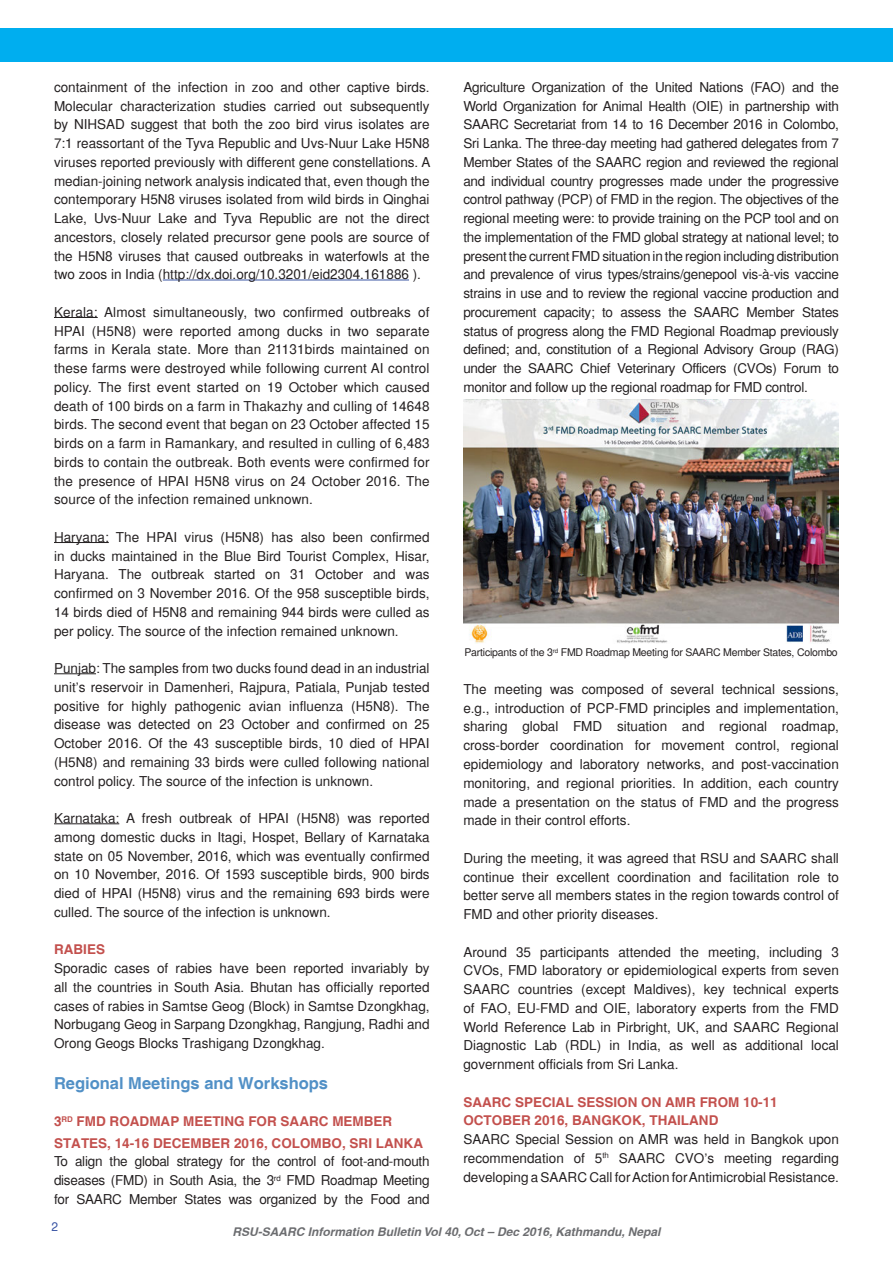
<style>
.page{position:relative;width:893px;height:1263px;background:#fff}
.page>*{position:absolute;margin:0;border:0;box-sizing:border-box;transform-origin:0 0}
.t1{font:700 16.5px "Helvetica";color:#5190c6}
.t2{font:13.5px/18.8px "Helvetica";color:#231f20;text-align:justify}
.t3{font:700 13.5px/21.6px "Helvetica";color:#c3504d}
.t4{font:italic 700 12px "Helvetica";color:#6c6d70}
.t5{font:12px "Helvetica";color:#3853a3}
.t6{font:10.5px "Helvetica";letter-spacing:-.02em;color:#231f20}
</style>
<div class="page">
<div style="left:0;top:28px;width:893px;height:33px;background:#00aeef"></div>
<hr style="left:163px;top:280px;width:246px;height:1px;background:#3853a3">
<hr style="left:54px;top:317px;width:44px;height:1px;background:#231f20">
<hr style="left:54px;top:542px;width:55px;height:1px;background:#231f20">
<hr style="left:54px;top:673px;width:42px;height:1px;background:#231f20">
<hr style="left:54px;top:823px;width:65px;height:1px;background:#231f20">
<img style="left:463px;top:399px;width:376px;height:244px">
<p class="t2" style="left:54px;top:78px;width:378px">containment of the infection in zoo and other captive birds.<br>Molecular characterization studies carried out subsequently by NIHSAD suggest that both the zoo bird virus isolates are 7:1 reassortant of the Tyva Republic and Uvs-Nuur Lake H5N8 viruses reported previously with different gene constellations. A median-joining network analysis indicated that, even though the contemporary H5N8 viruses isolated from wild birds in Qinghai Lake, Uvs-Nuur Lake and Tyva Republic are not the direct ancestors, closely related precursor gene pools are source of the H5N8 viruses that caused outbreaks in waterfowls at the two zoos in India (http://dx.doi.org/10.3201/eid2304.161886 ).</p>
<p class="t2" style="left:54px;top:303px;width:377px">Kerala: Almost simultaneously, two confirmed outbreaks of HPAI (H5N8) were reported among ducks in two separate farms in Kerala state. More than 21131birds maintained on these farms were destroyed while following current AI control policy. The first event started on 19 October which caused death of 100 birds on a farm in Thakazhy and culling of 14648 birds. The second event that began on 23 October affected 15 birds on a farm in Ramankary, and resulted in culling of 6,483 birds to contain the outbreak. Both events were confirmed for the presence of HPAI H5N8 virus on 24 October 2016. The source of the infection remained unknown.</p>
<p class="t2" style="left:54px;top:528px;width:377px">Haryana: The HPAI virus (H5N8) has also been confirmed in ducks maintained in the Blue Bird Tourist Complex, Hisar, Haryana. The outbreak started on 31 October and was confirmed on 3 November 2016. Of the 958 susceptible birds, 14 birds died of H5N8 and remaining 944 birds were culled as per policy. The source of the infection remained unknown.</p>
<p class="t2" style="left:54px;top:659px;width:377px">Punjab: The samples from two ducks found dead in an industrial unit’s reservoir in Damenheri, Rajpura, Patiala, Punjab tested positive for highly pathogenic avian influenza (H5N8). The disease was detected on 23 October and confirmed on 25<br>October 2016. Of the 43 susceptible birds, 10 died of HPAI (H5N8) and remaining 33 birds were culled following national control policy. The source of the infection is unknown.</p>
<p class="t2" style="left:54px;top:809px;width:377px">Karnataka: A fresh outbreak of HPAI (H5N8) was reported among domestic ducks in Itagi, Hospet, Bellary of Karnataka state on 05 November, 2016, which was eventually confirmed on 10 November, 2016. Of 1593 susceptible birds, 900 birds died of HPAI (H5N8) virus and the remaining 693 birds were culled. The source of the infection is unknown.</p>
<p class="t3" style="left:54px;top:939px;width:53px">RABIES</p>
<p class="t2" style="left:54px;top:959px;width:377px">Sporadic cases of rabies have been reported invariably by all the countries in South Asia. Bhutan has officially reported cases of rabies in Samtse Geog (Block) in Samtse Dzongkhag, Norbugang Geog in Sarpang Dzongkhag, Rangjung, Radhi and Orong Geogs Blocks Trashigang Dzongkhag.</p>
<p class="t1" style="left:54px;top:1073px;width:276px">Regional Meetings and Workshops</p>
<p class="t3" style="left:54px;top:1111px;width:371px">3<sup>RD</sup> FMD ROADMAP MEETING FOR SAARC MEMBER<br>STATES, 14-16 DECEMBER 2016, COLOMBO, SRI LANKA</p>
<p class="t2" style="left:54px;top:1152px;width:377px">To align the global strategy for the control of foot-and-mouth diseases (FMD) in South Asia, the 3<sup>rd</sup> FMD Roadmap Meeting for SAARC Member States was organized by the Food and</p>
<p class="t2" style="left:463px;top:78px;width:377px">Agriculture Organization of the United Nations (FAO) and the World Organization for Animal Health (OIE) in partnership with SAARC Secretariat from 14 to 16 December 2016 in Colombo, Sri Lanka. The three-day meeting had gathered delegates from 7<br>Member States of the SAARC region and reviewed the regional and individual country progresses made under the progressive control pathway (PCP) of FMD in the region. The objectives of the regional meeting were: to provide training on the PCP tool and on the implementation of the FMD global strategy at national level; to present the current FMD situation in the region including distribution and prevalence of virus types/strains/genepool vis-à-vis vaccine strains in use and to review the regional vaccine production and procurement capacity; to assess the SAARC Member States status of progress along the FMD Regional Roadmap previously defined; and, constitution of a Regional Advisory Group (RAG) under the SAARC Chief Veterinary Officers (CVOs) Forum to monitor and follow up the regional roadmap for FMD control.</p>
<p class="t6" style="left:464px;top:646px;width:375px">Participants of the 3<sup>rd</sup> FMD Roadmap Meeting for SAARC Member States, Colombo</p>
<p class="t2" style="left:463px;top:680px;width:377px">The meeting was composed of several technical sessions, e.g., introduction of PCP-FMD principles and implementation, sharing global FMD situation and regional roadmap, cross-border coordination for movement control, regional epidemiology and laboratory networks, and post-vaccination monitoring, and regional priorities. In addition, each country made a presentation on the status of FMD and the progress made in their control efforts.</p>
<p class="t2" style="left:463px;top:848px;width:377px">During the meeting, it was agreed that RSU and SAARC shall continue their excellent coordination and facilitation role to better serve all members states in the region towards control of FMD and other priority diseases.</p>
<p class="t2" style="left:463px;top:942px;width:377px">Around 35 participants attended the meeting, including 3<br>CVOs, FMD laboratory or epidemiological experts from seven SAARC countries (except Maldives), key technical experts of FAO, EU-FMD and OIE, laboratory experts from the FMD World Reference Lab in Pirbright, UK, and SAARC Regional Diagnostic Lab (RDL) in India, as well as additional local government officials from Sri Lanka.</p>
<p class="t3" style="left:463px;top:1093px;width:316px;line-height:18.8px">SAARC SPECIAL SESSION ON AMR FROM 10-11<br>OCTOBER 2016, BANGKOK, THAILAND</p>
<p class="t2" style="left:463px;top:1130px;width:377px">SAARC Special Session on AMR was held in Bangkok upon recommendation of 5<sup>th</sup> SAARC CVO’s meeting regarding developing a SAARC Call for Action for Antimicrobial Resistance.</p>
<p class="t5" style="left:52px;top:1219px;width:8px">2</p>
<p class="t4" style="left:233px;top:1224px;width:429px">RSU-SAARC Information Bulletin Vol 40, Oct – Dec 2016, Kathmandu, Nepal</p>
</div>
